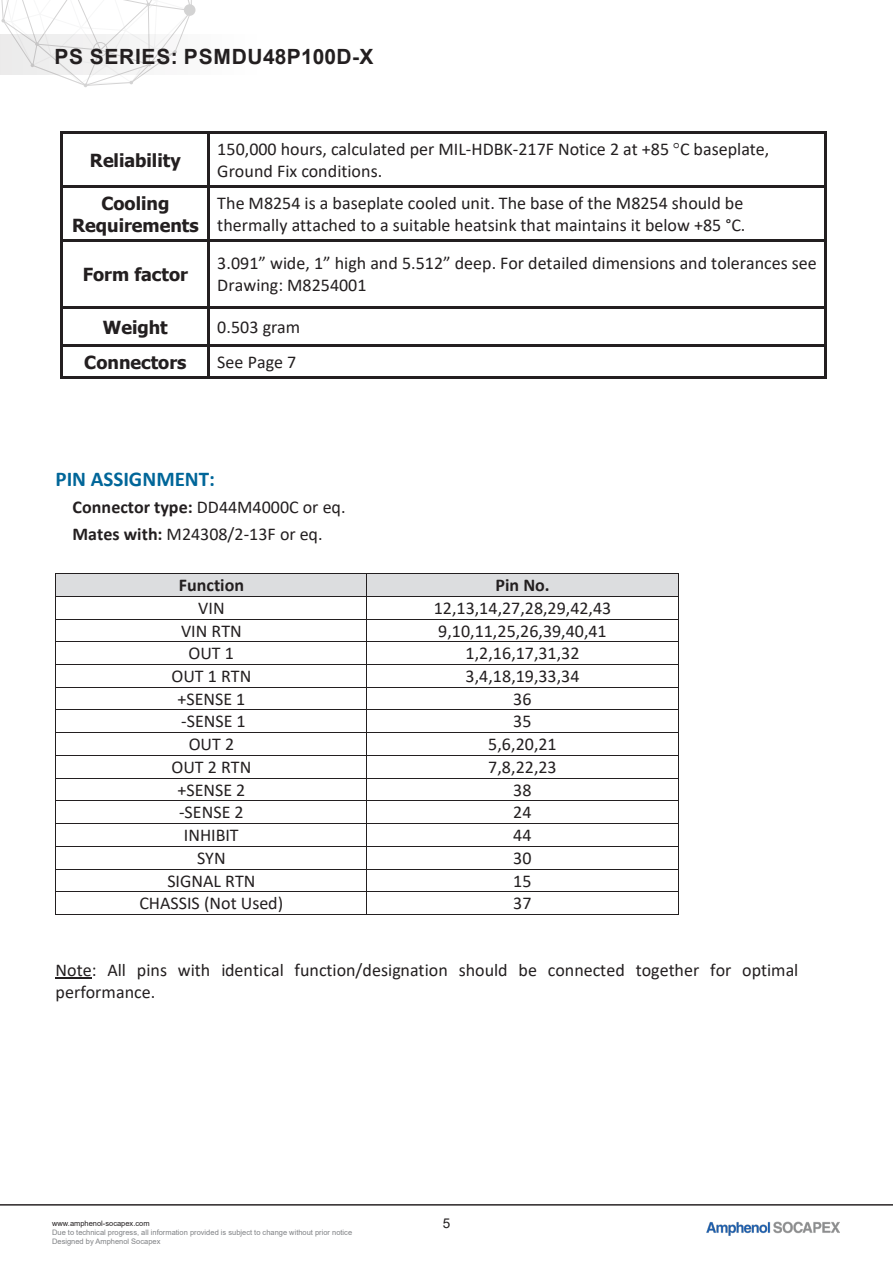
<style>
.page{position:relative;width:893px;height:1263px;background:#fff}
.page>*{position:absolute;margin:0;border:0;box-sizing:border-box;transform-origin:0 0}
.t1{font:700 21px "Arial";letter-spacing:.035em;color:#231f20}
.t2{font:700 21px "Calibri";color:#069}
.t3{font:18px/22.2px "Calibri";color:#231f20}
.t4{font:700 18px/21.8px "Tahoma";color:#231f20;text-align:center}
.t5{font:700 18px "Calibri";color:#231f20}
.t6{font:13.5px "Arial";color:#231f20}
.t7{font:7.5px "Arial";color:#808285}
.t8{font:7.5px "Arial";color:#231f20}
.s1{font-weight:700}
</style>
<div class="page">
<hr style="left:0;top:1204px;width:893px;height:1px;background:#231f20">
<img style="left:706px;top:1221px;width:134px;height:15px">
<svg style="left:0;top:0;width:192px;height:87px"></svg>
<div style="left:184px;top:4px;width:11px;height:12px;background:#d3d3d3;border-radius:50%"></div>
<svg style="left:0;top:35px;width:192px;height:40px;fill:#f0f0f0"></svg>
<hr style="left:63px;top:132px;width:145px;height:2px;background:#231f20">
<hr style="left:210px;top:132px;width:614px;height:2px;background:#231f20">
<hr style="left:61px;top:134px;width:2px;height:52px;background:#231f20">
<hr style="left:208px;top:134px;width:2px;height:52px;background:#231f20">
<hr style="left:824px;top:134px;width:2px;height:52px;background:#231f20">
<hr style="left:63px;top:186px;width:145px;height:2px;background:#231f20">
<hr style="left:210px;top:186px;width:614px;height:2px;background:#231f20">
<hr style="left:61px;top:188px;width:2px;height:52px;background:#231f20">
<hr style="left:208px;top:188px;width:2px;height:52px;background:#231f20">
<hr style="left:824px;top:188px;width:2px;height:52px;background:#231f20">
<hr style="left:63px;top:240px;width:145px;height:2px;background:#231f20">
<hr style="left:210px;top:240px;width:614px;height:2px;background:#231f20">
<hr style="left:61px;top:242px;width:2px;height:64px;background:#231f20">
<hr style="left:208px;top:242px;width:2px;height:64px;background:#231f20">
<hr style="left:824px;top:242px;width:2px;height:64px;background:#231f20">
<hr style="left:63px;top:306px;width:145px;height:3px;background:#231f20">
<hr style="left:210px;top:306px;width:614px;height:3px;background:#231f20">
<hr style="left:61px;top:309px;width:2px;height:36px;background:#231f20">
<hr style="left:208px;top:309px;width:2px;height:36px;background:#231f20">
<hr style="left:824px;top:309px;width:2px;height:36px;background:#231f20">
<hr style="left:63px;top:345px;width:145px;height:2px;background:#231f20">
<hr style="left:210px;top:345px;width:614px;height:2px;background:#231f20">
<hr style="left:61px;top:347px;width:2px;height:29px;background:#231f20">
<hr style="left:63px;top:376px;width:145px;height:3px;background:#231f20">
<hr style="left:208px;top:347px;width:2px;height:29px;background:#231f20">
<hr style="left:210px;top:376px;width:614px;height:3px;background:#231f20">
<hr style="left:824px;top:347px;width:2px;height:29px;background:#231f20">
<div style="left:56px;top:574px;width:311px;height:22px;background:#dcdddf"></div>
<div style="left:367px;top:574px;width:311px;height:22px;background:#dcdddf"></div>
<hr style="left:56px;top:573px;width:311px;height:1px;background:#231f20">
<hr style="left:367px;top:573px;width:311px;height:1px;background:#231f20">
<hr style="left:56px;top:596px;width:311px;height:1px;background:#231f20">
<hr style="left:367px;top:596px;width:311px;height:1px;background:#231f20">
<hr style="left:56px;top:619px;width:311px;height:1px;background:#231f20">
<hr style="left:367px;top:619px;width:311px;height:1px;background:#231f20">
<hr style="left:56px;top:641px;width:311px;height:1px;background:#231f20">
<hr style="left:367px;top:641px;width:311px;height:1px;background:#231f20">
<hr style="left:56px;top:664px;width:311px;height:1px;background:#231f20">
<hr style="left:367px;top:664px;width:311px;height:1px;background:#231f20">
<hr style="left:56px;top:687px;width:311px;height:1px;background:#231f20">
<hr style="left:367px;top:687px;width:311px;height:1px;background:#231f20">
<hr style="left:56px;top:710px;width:311px;height:1px;background:#231f20">
<hr style="left:367px;top:710px;width:311px;height:1px;background:#231f20">
<hr style="left:56px;top:732px;width:311px;height:1px;background:#231f20">
<hr style="left:367px;top:732px;width:311px;height:1px;background:#231f20">
<hr style="left:56px;top:755px;width:311px;height:1px;background:#231f20">
<hr style="left:367px;top:755px;width:311px;height:1px;background:#231f20">
<hr style="left:56px;top:778px;width:311px;height:1px;background:#231f20">
<hr style="left:367px;top:778px;width:311px;height:1px;background:#231f20">
<hr style="left:56px;top:800px;width:311px;height:1px;background:#231f20">
<hr style="left:367px;top:800px;width:311px;height:1px;background:#231f20">
<hr style="left:56px;top:823px;width:311px;height:1px;background:#231f20">
<hr style="left:367px;top:823px;width:311px;height:1px;background:#231f20">
<hr style="left:56px;top:846px;width:311px;height:1px;background:#231f20">
<hr style="left:367px;top:846px;width:311px;height:1px;background:#231f20">
<hr style="left:56px;top:869px;width:311px;height:1px;background:#231f20">
<hr style="left:367px;top:869px;width:311px;height:1px;background:#231f20">
<hr style="left:56px;top:891px;width:311px;height:1px;background:#231f20">
<hr style="left:367px;top:891px;width:311px;height:1px;background:#231f20">
<hr style="left:56px;top:914px;width:311px;height:1px;background:#231f20">
<hr style="left:367px;top:914px;width:311px;height:1px;background:#231f20">
<svg style="left:678px;top:573px;width:1px;height:342px"></svg>
<hr style="left:56px;top:978px;width:36px;height:1px;background:#231f20">
<p class="t1" style="left:54px;top:42px;width:321px">PS SERIES: PSMDU48P100D-X</p>
<p class="t4" style="left:90px;top:150px;width:92px">Reliability</p>
<p class="t3" style="left:217px;top:138px;width:554px">150,000 hours, calculated per MIL-HDBK-217F Notice 2 at +85 C baseplate,<br>Ground Fix conditions.</p>
<p class="t4" style="left:72px;top:193px;width:128px">Cooling<br>Requirements</p>
<p class="t3" style="left:217px;top:191px;width:530px">The M8254 is a baseplate cooled unit. The base of the M8254 should be thermally attached to a suitable heatsink that maintains it below +85 °C.</p>
<p class="t4" style="left:83px;top:264px;width:107px">Form factor</p>
<p class="t3" style="left:217px;top:252px;width:601px">3.091” wide, 1” high and 5.512” deep. For detailed dimensions and tolerances see<br>Drawing: M8254001</p>
<p class="t4" style="left:103px;top:317px;width:66px">Weight</p>
<p class="t3" style="left:217px;top:315px;width:84px">0.503 gram</p>
<p class="t4" style="left:84px;top:352px;width:104px">Connectors</p>
<p class="t3" style="left:217px;top:350px;width:80px">See Page 7</p>
<p class="t2" style="left:56px;top:464px;width:161px">PIN ASSIGNMENT:</p>
<p class="t3" style="left:73px;top:494px;width:274px;line-height:26.4px"><span class="s1">Connector type:</span> DD44M4000C or eq.<br><span class="s1">Mates with:</span> M24308/2-13F or eq.</p>
<p class="t5" style="left:179px;top:572px;width:67px">Function</p>
<p class="t5" style="left:495px;top:572px;width:56px">Pin No.</p>
<p class="t3" style="left:198px;top:596px;width:28px">VIN</p>
<p class="t3" style="left:434px;top:596px;width:179px">12,13,14,27,28,29,42,43</p>
<p class="t3" style="left:181px;top:619px;width:62px">VIN RTN</p>
<p class="t3" style="left:438px;top:619px;width:170px">9,10,11,25,26,39,40,41</p>
<p class="t3" style="left:189px;top:642px;width:47px">OUT 1</p>
<p class="t3" style="left:466px;top:642px;width:115px">1,2,16,17,31,32</p>
<p class="t3" style="left:171px;top:664px;width:81px">OUT 1 RTN</p>
<p class="t3" style="left:466px;top:664px;width:115px">3,4,18,19,33,34</p>
<p class="t3" style="left:177px;top:687px;width:69px">+SENSE 1</p>
<p class="t3" style="left:513px;top:687px;width:20px">36</p>
<p class="t3" style="left:181px;top:710px;width:66px">-SENSE 1</p>
<p class="t3" style="left:513px;top:710px;width:20px">35</p>
<p class="t3" style="left:189px;top:733px;width:47px">OUT 2</p>
<p class="t3" style="left:488px;top:733px;width:70px">5,6,20,21</p>
<p class="t3" style="left:171px;top:755px;width:81px">OUT 2 RTN</p>
<p class="t3" style="left:488px;top:755px;width:70px">7,8,22,23</p>
<p class="t3" style="left:177px;top:778px;width:69px">+SENSE 2</p>
<p class="t3" style="left:513px;top:778px;width:20px">38</p>
<p class="t3" style="left:179px;top:801px;width:66px">-SENSE 2</p>
<p class="t3" style="left:513px;top:801px;width:20px">24</p>
<p class="t3" style="left:184px;top:823px;width:56px">INHIBIT</p>
<p class="t3" style="left:513px;top:823px;width:20px">44</p>
<p class="t3" style="left:197px;top:846px;width:30px">SYN</p>
<p class="t3" style="left:513px;top:846px;width:20px">30</p>
<p class="t3" style="left:167px;top:869px;width:90px">SIGNAL RTN</p>
<p class="t3" style="left:513px;top:869px;width:20px">15</p>
<p class="t3" style="left:139px;top:892px;width:145px">CHASSIS (Not Used)</p>
<p class="t3" style="left:513px;top:892px;width:20px">37</p>
<p class="t3" style="left:56px;top:958px;width:744px">Note: All pins with identical function/designation should be connected together for optimal performance.</p>
<p class="t8" style="left:52px;top:1218px;width:99px">www.amphenol-socapex.com</p>
<p class="t7" style="left:52px;top:1227px;width:302px">Due to technical progress, all information provided is subject to change without prior notice</p>
<p class="t7" style="left:52px;top:1236px;width:110px">Designed by Amphenol Socapex</p>
<p class="t6" style="left:443px;top:1214px;width:9px">5</p>
</div>
